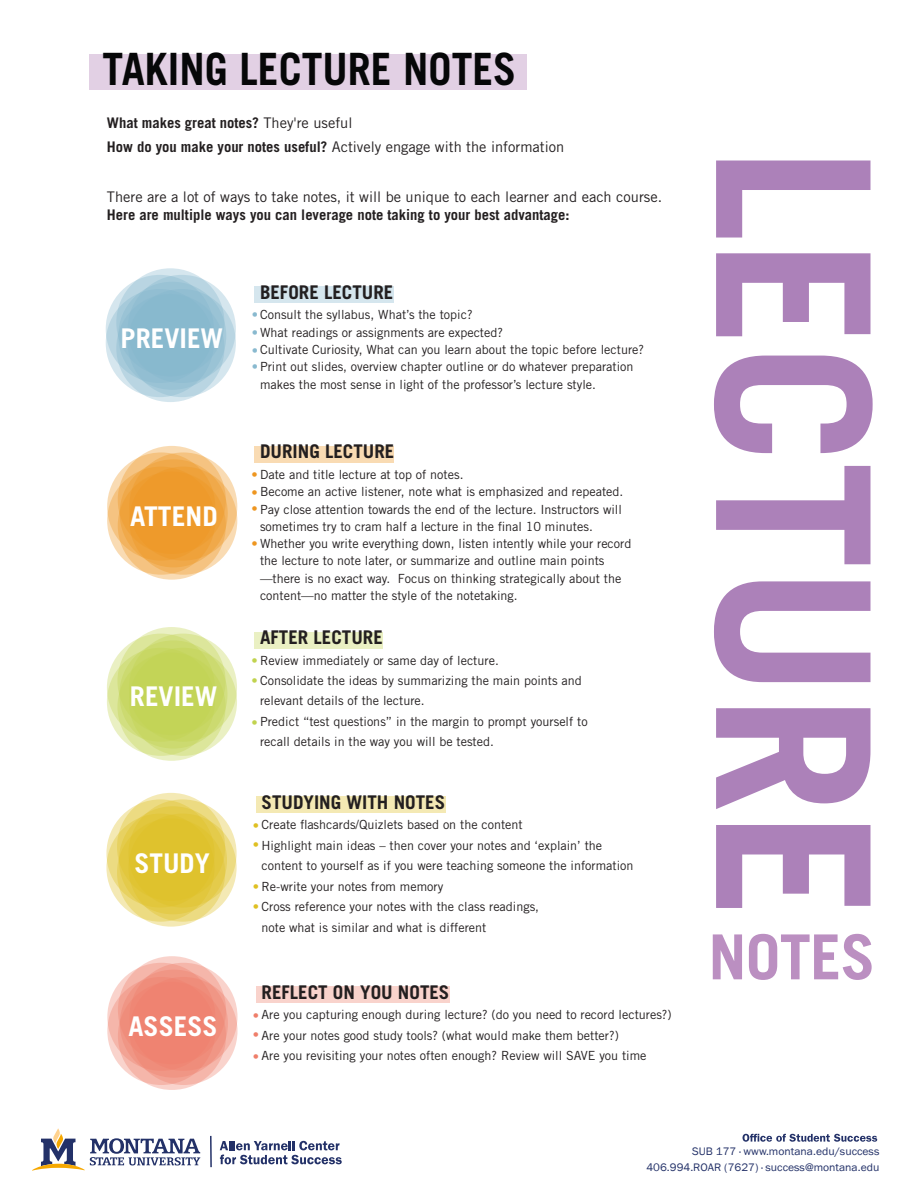
<style>
.page{position:relative;width:918px;height:1188px;background:#fff}
.page>*{position:absolute;margin:0;border:0;box-sizing:border-box;transform-origin:0 0}
.t1{font:700 213.9px "Trade Gothic LT Std";letter-spacing:-.01em;color:#ac81b9}
.t2{font:700 62.25px "Trade Gothic LT Std";letter-spacing:-.01em;color:#bb8fc1}
.t3{font:700 44.55px "Trade Gothic LT Std";color:#060708;scale:.93 1}
.t4{font:700 27.15px "Trade Gothic LT Std";color:#fff}
.t5{font:700 18.9px "Trade Gothic LT Std";color:#231f20}
.t6{font:700 14.7px/24.2px "Trade Gothic LT Std";color:#231f20}
.t7{font:14.7px "Trade Gothic LT Std";color:#231f20}
.t8{font:12.6px/17.2px "Trade Gothic LT Std";color:#231f20}
.t9{font:11.25px/15.5px "Franklin Gothic URW Boo";color:#233168;text-align:right;scale:1.04 1}
.s1{font-weight:400}
.s2{font-weight:700;color:#83b6cd}
.s3{font-weight:700;color:#ee9620}
.s4{font-weight:700;color:#c1d34f}
.s5{font-weight:700;color:#dfc022}
.s6{font-weight:700;color:#ef7e6a}
</style>
<div class="page">
<div style="left:254px;top:286px;width:140px;height:17px;background:#d5e6ee"></div>
<svg style="left:743px;top:1134px;width:134px;height:8px"></svg>
<svg style="left:32px;top:1128px;width:168px;height:43px"></svg>
<hr style="left:210px;top:1136px;width:2px;height:31px;background:#233168">
<svg style="left:220px;top:1141px;width:122px;height:23px"></svg>
<div style="left:89px;top:55px;width:438px;height:35px;background:#e2d0e4"></div>
<div style="left:106px;top:289px;width:108px;height:108px;background:#d5e6ee;border-radius:50%"></div>
<svg style="left:106px;top:275px;width:108px;height:108px"></svg>
<svg style="left:128px;top:289px;width:108px;height:108px"></svg>
<svg style="left:128px;top:275px;width:108px;height:108px"></svg>
<svg style="left:116px;top:268px;width:108px;height:108px;background:#aaccdb"></svg>
<svg style="left:116px;top:294px;width:108px;height:108px;background:#91bed2"></svg>
<svg style="left:106px;top:814px;width:109px;height:108px"></svg>
<svg style="left:106px;top:799px;width:109px;height:109px"></svg>
<svg style="left:128px;top:814px;width:109px;height:108px"></svg>
<svg style="left:128px;top:799px;width:109px;height:109px"></svg>
<svg style="left:117px;top:793px;width:108px;height:108px;background:#e7d265"></svg>
<svg style="left:117px;top:819px;width:108px;height:108px;background:#e1c73e"></svg>
<svg style="left:107px;top:977px;width:108px;height:108px"></svg>
<svg style="left:107px;top:963px;width:108px;height:108px"></svg>
<svg style="left:129px;top:977px;width:109px;height:108px"></svg>
<svg style="left:129px;top:963px;width:109px;height:108px"></svg>
<svg style="left:118px;top:956px;width:108px;height:108px;background:#f2a697"></svg>
<svg style="left:118px;top:982px;width:108px;height:108px;background:#ef8d7c"></svg>
<svg style="left:107px;top:467px;width:108px;height:108px"></svg>
<svg style="left:107px;top:452px;width:108px;height:109px"></svg>
<svg style="left:129px;top:467px;width:108px;height:108px"></svg>
<svg style="left:129px;top:452px;width:108px;height:109px"></svg>
<svg style="left:118px;top:446px;width:108px;height:108px;background:#f2b564"></svg>
<svg style="left:118px;top:472px;width:108px;height:108px;background:#efa23c"></svg>
<svg style="left:107px;top:648px;width:108px;height:108px"></svg>
<svg style="left:107px;top:634px;width:108px;height:108px"></svg>
<svg style="left:129px;top:648px;width:108px;height:108px"></svg>
<svg style="left:129px;top:634px;width:108px;height:108px"></svg>
<svg style="left:117px;top:627px;width:109px;height:108px;background:#d3e085"></svg>
<svg style="left:117px;top:653px;width:109px;height:108px;background:#c8d765"></svg>
<div style="left:254px;top:446px;width:140px;height:17px;background:#f9dbb3"></div>
<div style="left:254px;top:632px;width:129px;height:16px;background:#eaf0c3"></div>
<div style="left:256px;top:797px;width:190px;height:16px;background:#f4e9b4"></div>
<div style="left:256px;top:987px;width:194px;height:16px;background:#f9d3cc"></div>
<h3 class="t3" style="left:103px;top:42px;width:446px">TAKING LECTURE NOTES</h3>
<p class="t6" style="left:107px;top:111px;width:459px">What makes great notes? <span class="s1">They're useful<br></span>How do you make your notes useful? <span class="s1">Actively engage with the information</span></p>
<p class="t7" style="left:107px;top:188px;width:557px">There are a lot of ways to take notes, it will be unique to each learner and each course.</p>
<p class="t6" style="left:107px;top:202px;width:464px">Here are multiple ways you can leverage note taking to your best advantage:</p>
<h3 class="t4" style="left:121px;top:322px;width:104px">PREVIEW</h3>
<h3 class="t4" style="left:130px;top:500px;width:89px">ATTEND</h3>
<h3 class="t4" style="left:130px;top:680px;width:89px">REVIEW</h3>
<h3 class="t4" style="left:134px;top:847px;width:77px">STUDY</h3>
<h3 class="t4" style="left:128px;top:1009px;width:91px">ASSESS</h3>
<h3 class="t5" style="left:260px;top:280px;width:135px">BEFORE LECTURE</h3>
<p class="t8" style="left:251px;top:306px;width:223px"><span class="s2">•</span> Consult the syllabus, What’s the topic?</p>
<p class="t8" style="left:251px;top:323px;width:253px"><span class="s2">•</span> What readings or assignments are expected?</p>
<p class="t8" style="left:251px;top:341px;width:394px"><span class="s2">•</span> Cultivate Curiosity, What can you learn about the topic before lecture?</p>
<p class="t8" style="left:260px;top:358px;width:375px;text-indent:-9px"><span class="s2">•</span> Print out slides, overview chapter outline or do whatever preparation makes the most sense in light of the professor’s lecture style.</p>
<h3 class="t5" style="left:260px;top:440px;width:136px">DURING LECTURE</h3>
<p class="t8" style="left:251px;top:466px;width:214px"><span class="s3">•</span> Date and title lecture at top of notes.</p>
<p class="t8" style="left:251px;top:483px;width:373px"><span class="s3">•</span> Become an active listener, note what is emphasized and repeated.</p>
<p class="t8" style="left:260px;top:500px;width:363px;text-indent:-9px"><span class="s3">•</span> Pay close attention towards the end of the lecture. Instructors will sometimes try to cram half a lecture in the final 10 minutes.</p>
<p class="t8" style="left:260px;top:535px;width:373px;text-indent:-9px"><span class="s3">•</span> Whether you write everything down, listen intently while your record the lecture to note later, or summarize and outline main points —there is no exact way. Focus on thinking strategically about the content—no matter the style of the notetaking.</p>
<h3 class="t5" style="left:260px;top:626px;width:124px">AFTER LECTURE</h3>
<p class="t8" style="left:251px;top:651px;width:249px"><span class="s4">•</span> Review immediately or same day of lecture.</p>
<p class="t8" style="left:260px;top:670px;width:323px;line-height:20.4px;text-indent:-9px"><span class="s4">•</span> Consolidate the ideas by summarizing the main points and relevant details of the lecture.</p>
<p class="t8" style="left:260px;top:711px;width:329px;line-height:20.4px;text-indent:-9px"><span class="s4">•</span> Predict “test questions” in the margin to prompt yourself to recall details in the way you will be tested.</p>
<h3 class="t5" style="left:262px;top:790px;width:185px">STUDYING WITH NOTES</h3>
<p class="t8" style="left:253px;top:816px;width:271px"><span class="s5">•</span> Create flashcards/Quizlets based on the content</p>
<p class="t8" style="left:262px;top:835px;width:374px;line-height:20.4px;text-indent:-9px"><span class="s5">•</span> Highlight main ideas – then cover your notes and ‘explain’ the content to yourself as if you were teaching someone the information</p>
<p class="t8" style="left:253px;top:877px;width:192px"><span class="s5">•</span> Re-write your notes from memory</p>
<p class="t8" style="left:262px;top:896px;width:279px;line-height:20.4px;text-indent:-9px"><span class="s5">•</span> Cross reference your notes with the class readings, note what is similar and what is different</p>
<h3 class="t5" style="left:262px;top:980px;width:189px">REFLECT ON YOU NOTES</h3>
<p class="t8" style="left:253px;top:1006px;width:420px"><span class="s6">•</span> Are you capturing enough during lecture? (do you need to record lectures?)</p>
<p class="t8" style="left:253px;top:1026px;width:367px"><span class="s6">•</span> Are your notes good study tools? (what would make them better?)</p>
<p class="t8" style="left:253px;top:1047px;width:395px"><span class="s6">•</span> Are you revisiting your notes often enough? Review will SAVE you time</p>
<h1 class="t1" style="left:924px;top:147px;width:773px;rotate:90deg">LECTURE</h1>
<h2 class="t2" style="left:708px;top:919px;width:168px">NOTES</h2>
<p class="t9" style="left:646px;top:1143px;width:226px">SUB 177 · www.montana.edu/success<br>406.994.ROAR (7627) · success@montana.edu</p>
</div>
